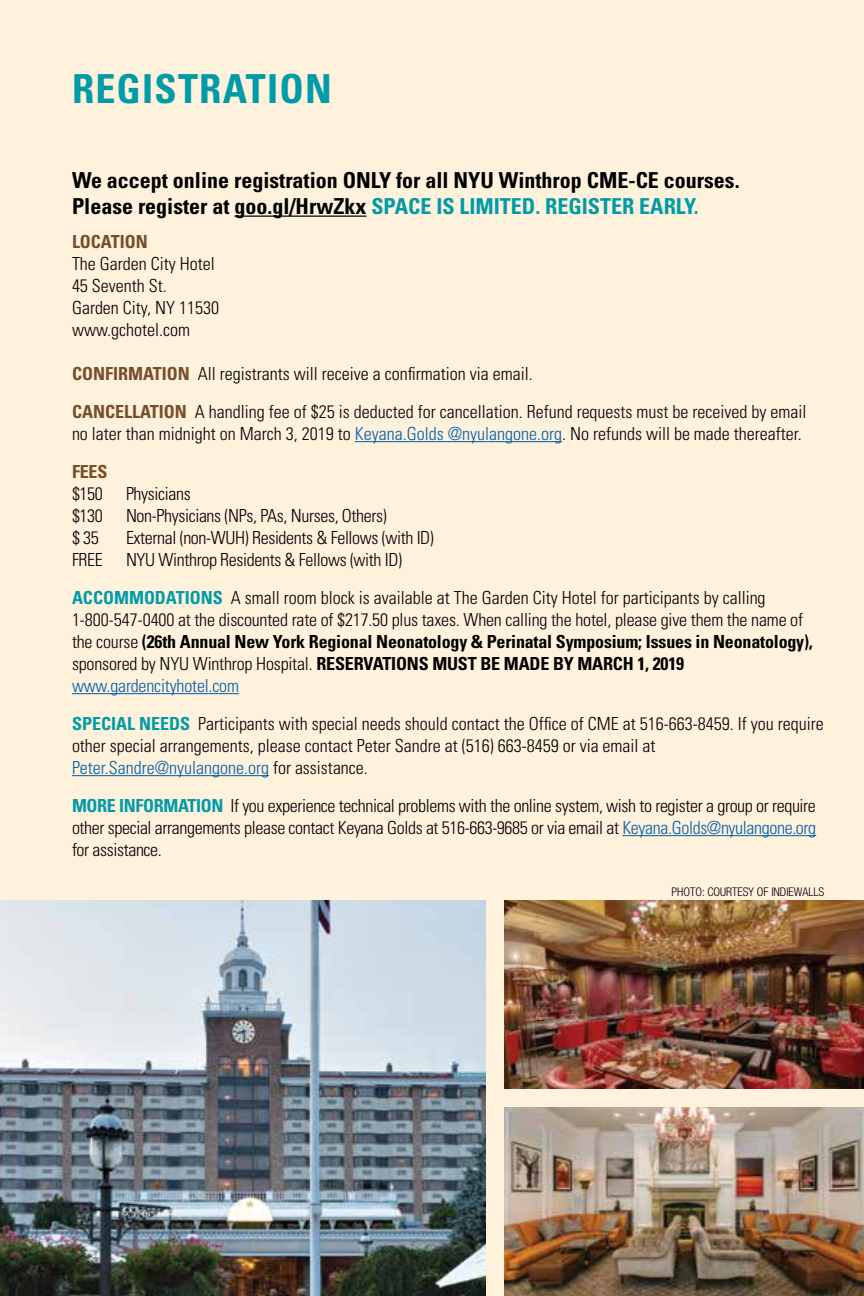
<style>
.page{position:relative;width:864px;height:1296px;background:#fff2dd}
.page>*{position:absolute;margin:0;border:0;box-sizing:border-box;transform-origin:0 0}
.t1{font:700 condensed 40px "Univers";letter-spacing:.03em;color:#009ba7}
.t2{font:700 condensed 22px/26px "Univers";color:#000}
.t3{font:300 condensed 18px/22px "Univers";color:#000}
.t4{font:300 condensed 18px "Univers";letter-spacing:-.02em;color:#000}
.t5{font:700 condensed 18px "Univers";color:#774e29}
.t6{font:300 condensed 12px "Helvetica Neue";color:#000}
.s1{color:#009ba7}
.s2{font-weight:700;color:#774e29}
.s3{color:#005daa}
.s4{font-weight:700;color:#009ba7}
.s5{font-weight:700}
</style>
<div class="page">
<hr style="left:235px;top:216px;width:132px;height:1px;background:#000">
<hr style="left:355px;top:441px;width:207px;height:1px;background:#005daa">
<hr style="left:72px;top:693px;width:167px;height:1px;background:#005daa">
<hr style="left:72px;top:775px;width:197px;height:1px;background:#005daa">
<hr style="left:622px;top:835px;width:194px;height:1px;background:#005daa">
<img style="left:0;top:900px;width:486px;height:396px">
<img style="left:504px;top:900px;width:360px;height:189px">
<img style="left:504px;top:1107px;width:360px;height:189px">
<h1 class="t1" style="left:72px;top:64px;width:261px">REGISTRATION</h1>
<p class="t2" style="left:72px;top:167px;width:669px">We accept online registration ONLY for all NYU Winthrop CME-CE courses.<br>Please register at goo.gl/HrwZkx <span class="s1">SPACE IS LIMITED. REGISTER EARLY.</span></p>
<p class="t5" style="left:72px;top:230px;width:77px">LOCATION</p>
<p class="t3" style="left:72px;top:252px;width:149px">The Garden City Hotel<br>45 Seventh St.<br>Garden City, NY 11530 www.gchotel.com</p>
<p class="t3" style="left:72px;top:354px;width:736px;line-height:38px"><span class="s2">CONFIRMATION</span> All registrants will receive a confirmation via email.<br><span class="s2">CANCELLATION</span> A handling fee of $25 is deducted for cancellation. Refund requests must be received by email</p>
<p class="t3" style="left:72px;top:414px;width:731px;line-height:38px">no later than midnight on March 3, 2019 to <span class="s3">Keyana.Golds @nyulangone.org</span>. No refunds will be made thereafter.<br><span class="s2">FEES</span></p>
<p class="t3" style="left:72px;top:482px;width:32px">$150</p>
<p class="t4" style="left:126px;top:483px;width:66px">Physicians</p>
<p class="t3" style="left:72px;top:504px;width:32px">$130</p>
<p class="t4" style="left:126px;top:505px;width:262px">Non-Physicians (NPs, PAs, Nurses, Others)</p>
<p class="t3" style="left:72px;top:526px;width:28px">$ 35</p>
<p class="t4" style="left:126px;top:527px;width:309px">External (non-WUH) Residents &amp; Fellows (with ID)</p>
<p class="t3" style="left:72px;top:548px;width:32px">FREE</p>
<p class="t3" style="left:72px;top:540px;width:695px;line-height:38px;text-indent:54px">NYU Winthrop Residents &amp; Fellows (with ID)<br><span class="s4">ACCOMMODATIONS</span> A small room block is available at The Garden City Hotel for participants by calling</p>
<p class="t3" style="left:72px;top:608px;width:742px">1-800-547-0400 at the discounted rate of $217.50 plus taxes. When calling the hotel, please give them the name of the course <span class="s5">(26th Annual New York Regional Neonatology &amp; Perinatal Symposium; Issues in Neonatology), </span>sponsored by NYU Winthrop Hospital. <span class="s5">RESERVATIONS MUST BE MADE BY MARCH 1, 2019 </span><span class="s3">www.gardencityhotel.com</span></p>
<p class="t3" style="left:72px;top:712px;width:753px"><span class="s4">SPECIAL NEEDS</span> Participants with special needs should contact the Office of CME at 516-663-8459. If you require other special arrangements, please contact Peter Sandre at (516) 663-8459 or via email at<br><span class="s3">Peter.Sandre@nyulangone.org</span> for assistance.</p>
<p class="t3" style="left:72px;top:794px;width:746px;text-align:justify"><span class="s4">MORE INFORMATION</span> If you experience technical problems with the online system, wish to register a group or require other special arrangements please contact Keyana Golds at 516-663-9685 or via email at <span class="s3">Keyana.Golds@nyulangone.org </span>for assistance.</p>
<p class="t6" style="left:671px;top:885px;width:155px">PHOTO: COURTESY OF INDIEWALLS</p>
</div>
